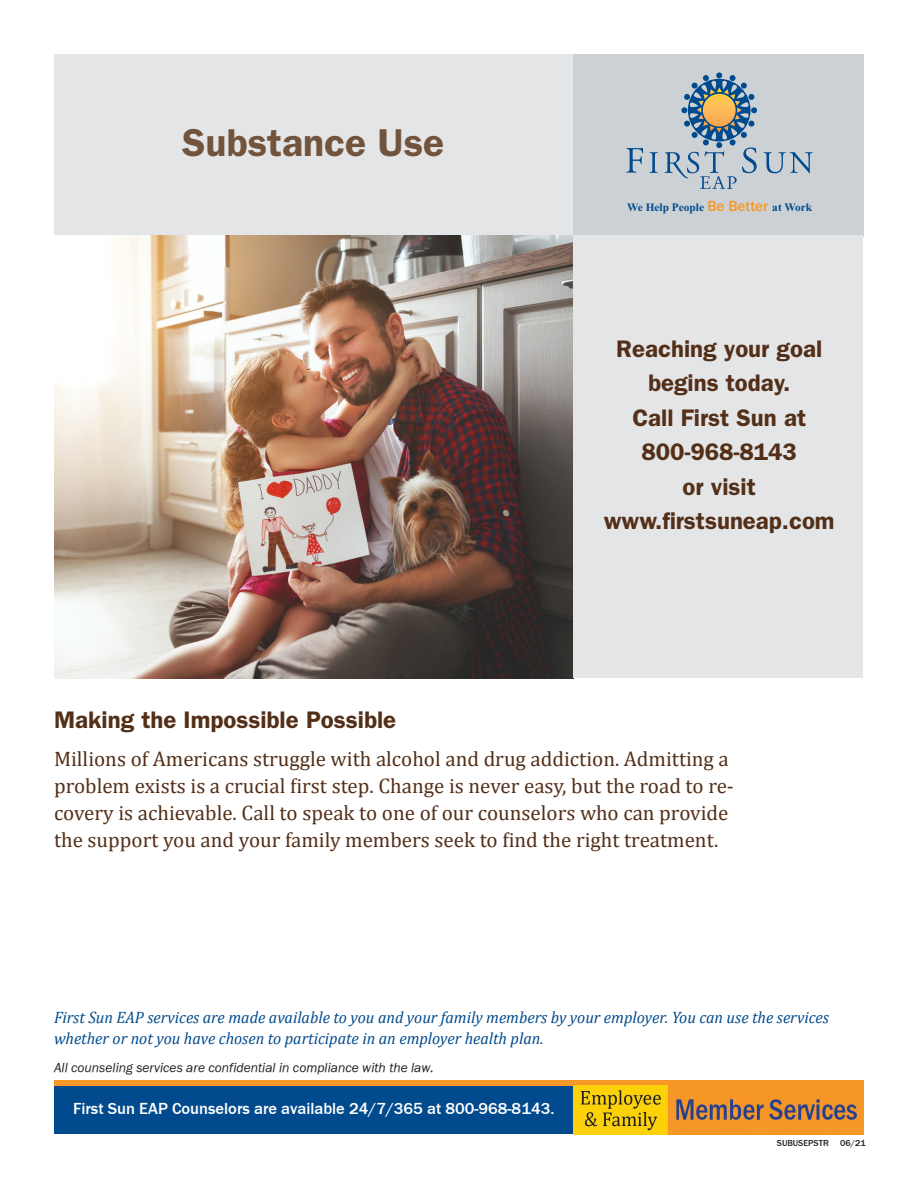
<style>
.page{position:relative;width:918px;height:1188px;background:#fff}
.page>*{position:absolute;margin:0;border:0;box-sizing:border-box;transform-origin:0 0}
.t1{font:600 39px "Franklin Gothic";color:#72533b}
.t2{font:600 24px/34.5px "Franklin Gothic";color:#532f18;text-align:center}
.t3{font:21px/27px "Cambria";color:#532f18}
.t4{font:italic 16.5px/21px "Cambria";color:#004a8d}
.t5{font:700 16.5px "Franklin Gothic";color:#fff}
.t6{font:500 15.15px "Franklin Gothic";color:#f79727}
.Default{font:italic 13.5px "Franklin Gothic";color:#231f20}
.t7{font:700 11.4px "Times New Roman";color:#004a8d}
.t8{font:700 9px "Franklin Gothic";color:#231f20}
.s1{font-family:"Times New Roman";font-weight:700;font-size:11.4px;color:#004a8d}
</style>
<div class="page">
<div style="left:54px;top:54px;width:808px;height:182px;background:#e4e5e7"></div>
<div style="left:573px;top:54px;width:291px;height:182px;background:#ccd1d5"></div>
<svg style="left:650px;top:152px;width:8px;height:21px"></svg>
<svg style="left:626px;top:148px;width:17px;height:25px"></svg>
<svg style="left:764px;top:152px;width:49px;height:21px"></svg>
<svg style="left:665px;top:72px;width:92px;height:117px"></svg>
<div style="left:54px;top:1086px;width:520px;height:48px;background:#004a8d"></div>
<div style="left:54px;top:1080px;width:810px;height:6px;background:#f79727"></div>
<img style="left:574px;top:1086px;width:290px;height:48px">
<img style="left:54px;top:236px;width:520px;height:443px">
<div style="left:573px;top:235px;width:289px;height:443px;background:#e4e5e7"></div>
<p class="t1" style="left:182px;top:120px;width:264px">Substance Use</p>
<p class="t6" style="left:707px;top:196px;width:106px">Be Better <span class="s1">Work</span></p>
<p class="t7" style="left:627px;top:199px;width:79px">We Help People</p>
<p class="t7" style="left:772px;top:199px;width:11px">at</p>
<p class="t2" style="left:616px;top:331px;width:207px">Reaching your goal begins today.</p>
<p class="t2" style="left:604px;top:400px;width:232px">Call First Sun at<br>800-968-8143<br>or visit www.firstsuneap.com</p>
<p class="t2" style="left:54px;top:702px;width:344px">Making the Impossible Possible</p>
<p class="t3" style="left:54px;top:745px;width:681px">Millions of Americans struggle with alcohol and drug addiction. Admitting a problem exists is a crucial first step. Change is never easy, but the road to re&shy;covery is achievable. Call to speak to one of our counselors who can provide the support you and your family members seek to find the right treatment.</p>
<p class="t4" style="left:54px;top:1006px;width:776px">First Sun EAP services are made available to you and your family members by your employer. You can use the services whether or not you have chosen to participate in an employer health plan.</p>
<p class="Default" style="left:54px;top:1061px;width:382px">All counseling services are confidential in compliance with the law.</p>
<p class="t5" style="left:73px;top:1099px;width:483px">First Sun EAP Counselors are available 24/7/365 at 800-968-8143.</p>
<p class="t8" style="left:777px;top:1138px;width:53px">SUBUSEPSTR</p>
<p class="t8" style="left:840px;top:1138px;width:27px">06/21</p>
</div>
